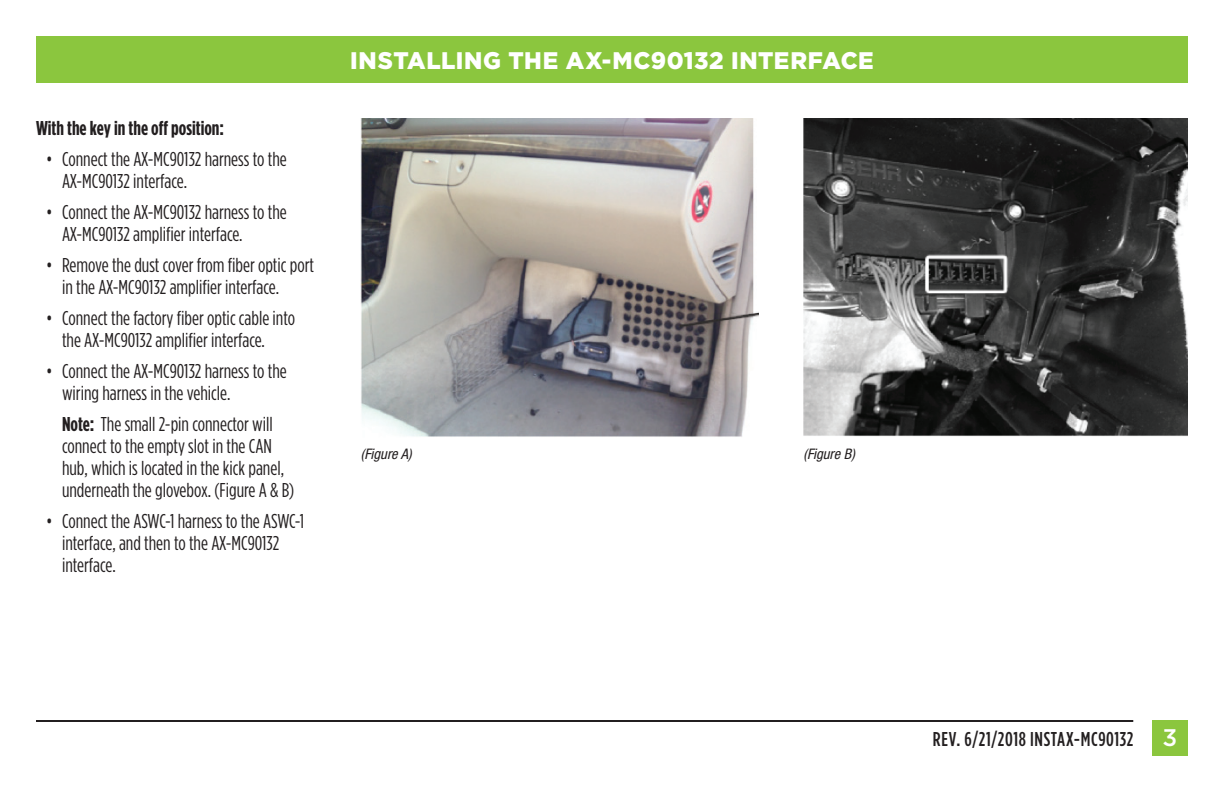
<style>
.page{position:relative;width:1224px;height:792px;background:#fff}
.page>*{position:absolute;margin:0;border:0;box-sizing:border-box;transform-origin:0 0}
.t1{font:900 24px "Gotham";letter-spacing:.025em;color:#fff}
.t2{font:20px/22px "Gotham Condensed";color:#231f20}
.t3{font:500 20px "Gotham Condensed";letter-spacing:.03em;color:#231f20}
.t4{font:700 20px "Gotham Condensed";color:#231f20}
.t5{font:italic condensed 14.6px "Helvetica Neue";color:#231f20}
.s1{font-weight:700}
.s2{font-family:"Gotham";font-size:24px;color:#fff}
</style>
<div class="page">
<div style="left:36px;top:36px;width:1152px;height:46px;background:#8bc63e"></div>
<div style="left:1152px;top:720px;width:36px;height:36px;background:#8bc63e"></div>
<hr style="left:36px;top:720px;width:1097px;height:2px;background:#231f20">
<img style="left:361px;top:118px;width:398px;height:319px">
<img style="left:804px;top:118px;width:384px;height:319px">
<p class="t4" style="left:36px;top:117px;width:190px">With the key in the off position:</p>
<p class="t2" style="left:62px;top:148px;width:226px;text-indent:-16px">• Connect the AX-MC90132 harness to the<br>AX-MC90132 interface.</p>
<p class="t2" style="left:62px;top:201px;width:226px;text-indent:-16px">• Connect the AX-MC90132 harness to the<br>AX-MC90132 amplifier interface.</p>
<p class="t2" style="left:62px;top:254px;width:254px;text-indent:-16px">• Remove the dust cover from fiber optic port in the AX-MC90132 amplifier interface.</p>
<p class="t2" style="left:62px;top:307px;width:235px;text-indent:-16px">• Connect the factory fiber optic cable into the AX-MC90132 amplifier interface.</p>
<p class="t2" style="left:62px;top:360px;width:226px;text-indent:-16px">• Connect the AX-MC90132 harness to the wiring harness in the vehicle.</p>
<p class="t2" style="left:62px;top:413px;width:234px"><span class="s1">Note:</span> The small 2-pin connector will connect to the empty slot in the CAN hub, which is located in the kick panel, underneath the glovebox. (Figure A &amp; B)</p>
<p class="t2" style="left:62px;top:510px;width:244px;text-indent:-16px">• Connect the ASWC-1 harness to the ASWC-1 interface, and then to the AX-MC90132 interface.</p>
<p class="t1" style="left:350px;top:47px;width:525px">INSTALLING THE AX-MC90132 INTERFACE</p>
<p class="t5" style="left:361px;top:445px;width:52px">(Figure A)</p>
<p class="t5" style="left:804px;top:445px;width:53px">(Figure B)</p>
<p class="t3" style="left:933px;top:728px;width:246px">REV. 6/21/2018 INSTAX-MC90132 <span class="s2">3</span></p>
</div>
